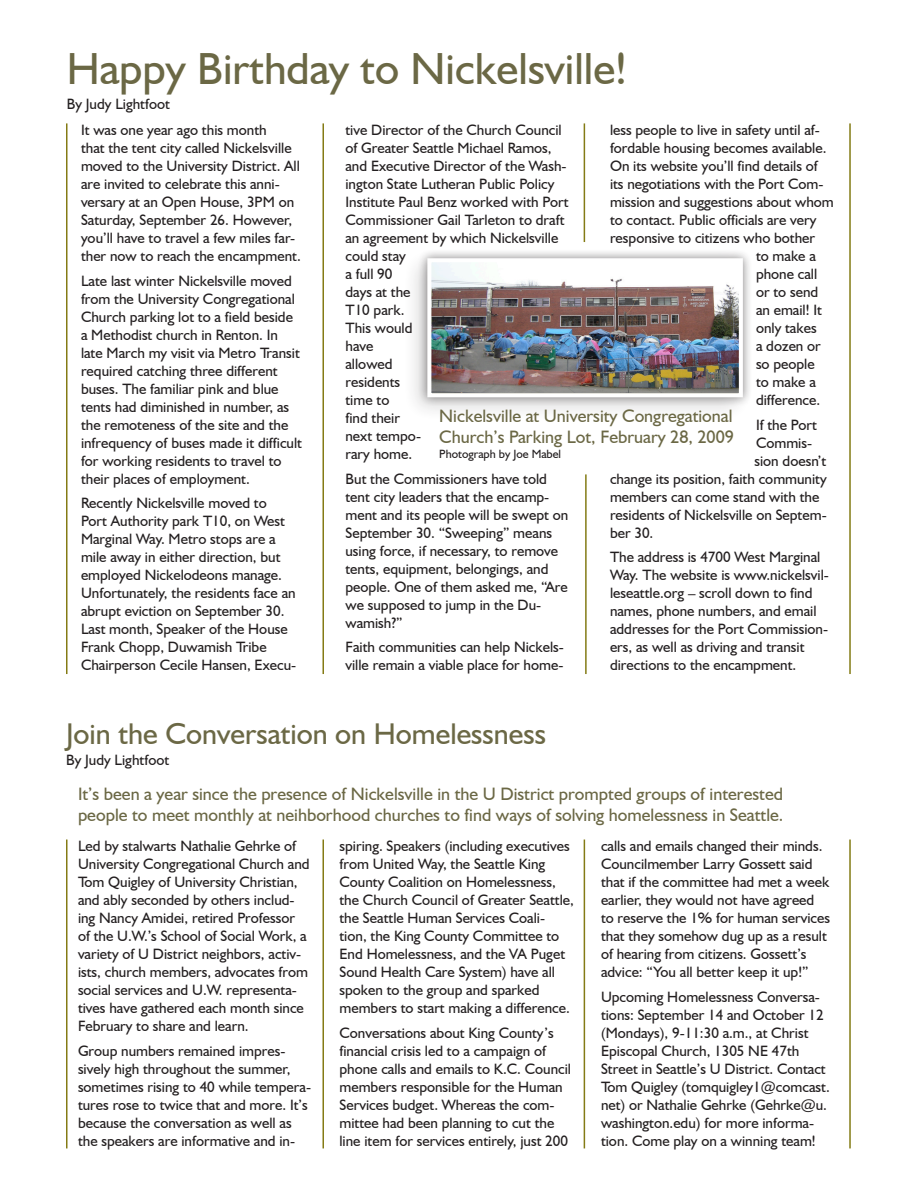
<style>
.page{position:relative;width:918px;height:1188px;background:#fff}
.page>*{position:absolute;margin:0;border:0;box-sizing:border-box;transform-origin:0 0}
.Large_Headline{font:45px "Humanist 521 BT";color:#6b6845}
.Large_Headline-2{font:30px "Humanist 521 BT";color:#6b6845}
.Intro_Copy{font:18px/21.6px "Humanist 521 BT";color:#6b6845}
.Pull_Quote{font:18px/21px "Humanist 521 BT";color:#6b6845}
.Body_Copy_1__Larger{font:15px/18px "Humanist 521 BT";color:#231f20}
.Byline_1{font:15px "Humanist 521 BT";color:#231f20}
.Pull_Quote-2{font:12px "Humanist 521 BT";color:#231f20}
</style>
<div class="page">
<hr style="left:66px;top:123px;width:2px;height:551px;background:#847b15">
<hr style="left:849px;top:123px;width:2px;height:551px;background:#847b15">
<hr style="left:584px;top:123px;width:1px;height:119px;background:#847b15">
<hr style="left:322px;top:123px;width:2px;height:551px;background:#847b15">
<hr style="left:849px;top:840px;width:2px;height:308px;background:#847b15">
<hr style="left:584px;top:840px;width:1px;height:308px;background:#847b15">
<hr style="left:322px;top:840px;width:2px;height:308px;background:#847b15">
<hr style="left:66px;top:840px;width:2px;height:308px;background:#847b15">
<div style="left:401px;top:246px;width:352px;height:176px;background:#fbfbfb"></div>
<div style="left:418px;top:248px;width:334px;height:159px;background:#231f20;opacity:.5"></div>
<img style="left:425px;top:256px;width:320px;height:143px">
<hr style="left:585px;top:474px;width:2px;height:200px;background:#847b15">
<p class="Large_Headline" style="left:67px;top:41px;width:561px">Happy Birthday to Nickelsville!</p>
<p class="Byline_1" style="left:67px;top:95px;width:105px">By Judy Lightfoot</p>
<p class="Body_Copy_1__Larger" style="left:81px;top:120px;width:221px">It was one year ago this month<br>that the tent city called Nickelsville moved to the University District. All are invited to celebrate this anni&shy;versary at an Open House, 3PM on Saturday, September 26. However, you’ll have to travel a few miles far&shy;ther now to reach the encampment.</p>
<p class="Body_Copy_1__Larger" style="left:81px;top:271px;width:223px">Late last winter Nickelsville moved from the University Congregational Church parking lot to a field beside a Methodist church in Renton. In late March my visit via Metro Transit required catching three different buses. The familiar pink and blue tents had diminished in number, as the remoteness of the site and the infrequency of buses made it difficult for working residents to travel to their places of employment.</p>
<p class="Body_Copy_1__Larger" style="left:81px;top:494px;width:217px">Recently Nickelsville moved to<br>Port Authority park T10, on West<br>Marginal Way. Metro stops are a mile away in either direction, but employed Nickelodeons manage.<br>Unfortunately, the residents face an abrupt eviction on September 30.<br>Last month, Speaker of the House<br>Frank Chopp, Duwamish Tribe<br>Chairperson Cecile Hansen, Execu-</p>
<p class="Body_Copy_1__Larger" style="left:345px;top:120px;width:225px">tive Director of the Church Council of Greater Seattle Michael Ramos, and Executive Director of the Wash&shy;ington State Lutheran Public Policy<br>Institute Paul Benz worked with Port<br>Commissioner Gail Tarleton to draft an agreement by which Nickelsville could stay<br>a full 90<br>days at the<br>T10 park.<br>This would<br>have<br>allowed<br>residents<br>time to<br>find their<br>next tempo-<br>rary home.</p>
<p class="Body_Copy_1__Larger" style="left:345px;top:469px;width:224px">But the Commissioners have told tent city leaders that the encamp&shy;ment and its people will be swept on<br>September 30. “Sweeping” means using force, if necessary, to remove tents, equipment, belongings, and people. One of them asked me, “Are we supposed to jump in the Du&shy;wamish?”</p>
<p class="Body_Copy_1__Larger" style="left:345px;top:638px;width:220px">Faith communities can help Nickels&shy;ville remain a viable place for home-</p>
<p class="Body_Copy_1__Larger" style="left:610px;top:120px;width:211px">less people to live in safety until af-</p>
<p class="Body_Copy_1__Larger" style="left:610px;top:138px;width:218px">fordable housing becomes available.</p>
<p class="Body_Copy_1__Larger" style="left:610px;top:156px;width:209px">On its website you’ll find details of</p>
<p class="Body_Copy_1__Larger" style="left:610px;top:174px;width:215px">its negotiations with the Port Com-</p>
<p class="Body_Copy_1__Larger" style="left:610px;top:192px;width:225px">mission and suggestions about whom</p>
<p class="Body_Copy_1__Larger" style="left:610px;top:210px;width:208px">to contact. Public officials are very</p>
<p class="Body_Copy_1__Larger" style="left:610px;top:228px;width:207px">responsive to citizens who bother</p>
<p class="Body_Copy_1__Larger" style="left:756px;top:246px;width:61px">to make a</p>
<p class="Body_Copy_1__Larger" style="left:756px;top:264px;width:63px">phone call</p>
<p class="Body_Copy_1__Larger" style="left:756px;top:282px;width:64px">or to send</p>
<p class="Body_Copy_1__Larger" style="left:756px;top:300px;width:67px">an email! It</p>
<p class="Body_Copy_1__Larger" style="left:756px;top:318px;width:62px">only takes</p>
<p class="Body_Copy_1__Larger" style="left:756px;top:336px;width:66px">a dozen or</p>
<p class="Body_Copy_1__Larger" style="left:756px;top:354px;width:60px">so people</p>
<p class="Body_Copy_1__Larger" style="left:756px;top:372px;width:61px">to make a</p>
<p class="Body_Copy_1__Larger" style="left:756px;top:390px;width:66px">difference.</p>
<p class="Body_Copy_1__Larger" style="left:756px;top:415px;width:63px">If the Port</p>
<p class="Body_Copy_1__Larger" style="left:756px;top:433px;width:58px">Commis-</p>
<p class="Body_Copy_1__Larger" style="left:754px;top:451px;width:73px">sion doesn’t</p>
<p class="Body_Copy_1__Larger" style="left:610px;top:469px;width:218px">change its position, faith community</p>
<p class="Body_Copy_1__Larger" style="left:610px;top:487px;width:211px">members can come stand with the</p>
<p class="Body_Copy_1__Larger" style="left:610px;top:505px;width:218px">residents of Nickelsville on Septem-</p>
<p class="Body_Copy_1__Larger" style="left:610px;top:523px;width:45px">ber 30.</p>
<p class="Body_Copy_1__Larger" style="left:610px;top:548px;width:220px">The address is 4700 West Marginal Way. The website is www.nickelsvil&shy;leseattle.org – scroll down to find names, phone numbers, and email addresses for the Port Commission&shy;ers, as well as driving and transit directions to the encampment.</p>
<p class="Pull_Quote" style="left:439px;top:405px;width:296px">Nickelsville at University Congregational<br>Church’s Parking Lot, February 28, 2009</p>
<p class="Pull_Quote-2" style="left:439px;top:447px;width:123px">Photograph by Joe Mabel</p>
<p class="Large_Headline-2" style="left:66px;top:716px;width:482px">Join the Conversation on Homelessness</p>
<p class="Byline_1" style="left:66px;top:751px;width:105px">By Judy Lightfoot</p>
<p class="Intro_Copy" style="left:78px;top:783px;width:707px">It’s been a year since the presence of Nickelsville in the U District prompted groups of interested people to meet monthly at neihborhood churches to find ways of solving homelessness in Seattle.</p>
<p class="Body_Copy_1__Larger" style="left:78px;top:837px;width:233px">Led by stalwarts Nathalie Gehrke of University Congregational Church and Tom Quigley of University Christian, and ably seconded by others includ&shy;ing Nancy Amidei, retired Professor of the U.W.’s School of Social Work, a variety of U District neighbors, activ&shy;ists, church members, advocates from social services and U.W. representa&shy;tives have gathered each month since February to share and learn.</p>
<p class="Body_Copy_1__Larger" style="left:78px;top:1041px;width:235px">Group numbers remained impres&shy;sively high throughout the summer, sometimes rising to 40 while tempera&shy;tures rose to twice that and more. It’s because the conversation as well as the speakers are informative and in-</p>
<p class="Body_Copy_1__Larger" style="left:339px;top:837px;width:236px">spiring. Speakers (including executives from United Way, the Seattle King County Coalition on Homelessness, the Church Council of Greater Seattle, the Seattle Human Services Coali&shy;tion, the King County Committee to End Homelessness, and the VA Puget Sound Health Care System) have all spoken to the group and sparked members to start making a difference.</p>
<p class="Body_Copy_1__Larger" style="left:339px;top:1023px;width:233px">Conversations about King County’s financial crisis led to a campaign of phone calls and emails to K.C. Council members responsible for the Human Services budget. Whereas the com&shy;mittee had been planning to cut the line item for services entirely, just 200</p>
<p class="Body_Copy_1__Larger" style="left:601px;top:837px;width:231px">calls and emails changed their minds.<br>Councilmember Larry Gossett said that if the committee had met a week earlier, they would not have agreed to reserve the 1% for human services that they somehow dug up as a result of hearing from citizens. Gossett’s advice: “You all better keep it up!”</p>
<p class="Body_Copy_1__Larger" style="left:601px;top:987px;width:230px">Upcoming Homelessness Conversa&shy;tions: September 14 and October 12 (Mondays), 9-11:30 a.m., at Christ Episcopal Church, 1305 NE 47th Street in Seattle’s U District. Contact Tom Quigley (tomquigley1@comcast. net) or Nathalie Gehrke (Gehrke@u. washington.edu) for more informa&shy;tion. Come play on a winning team!</p>
</div>
